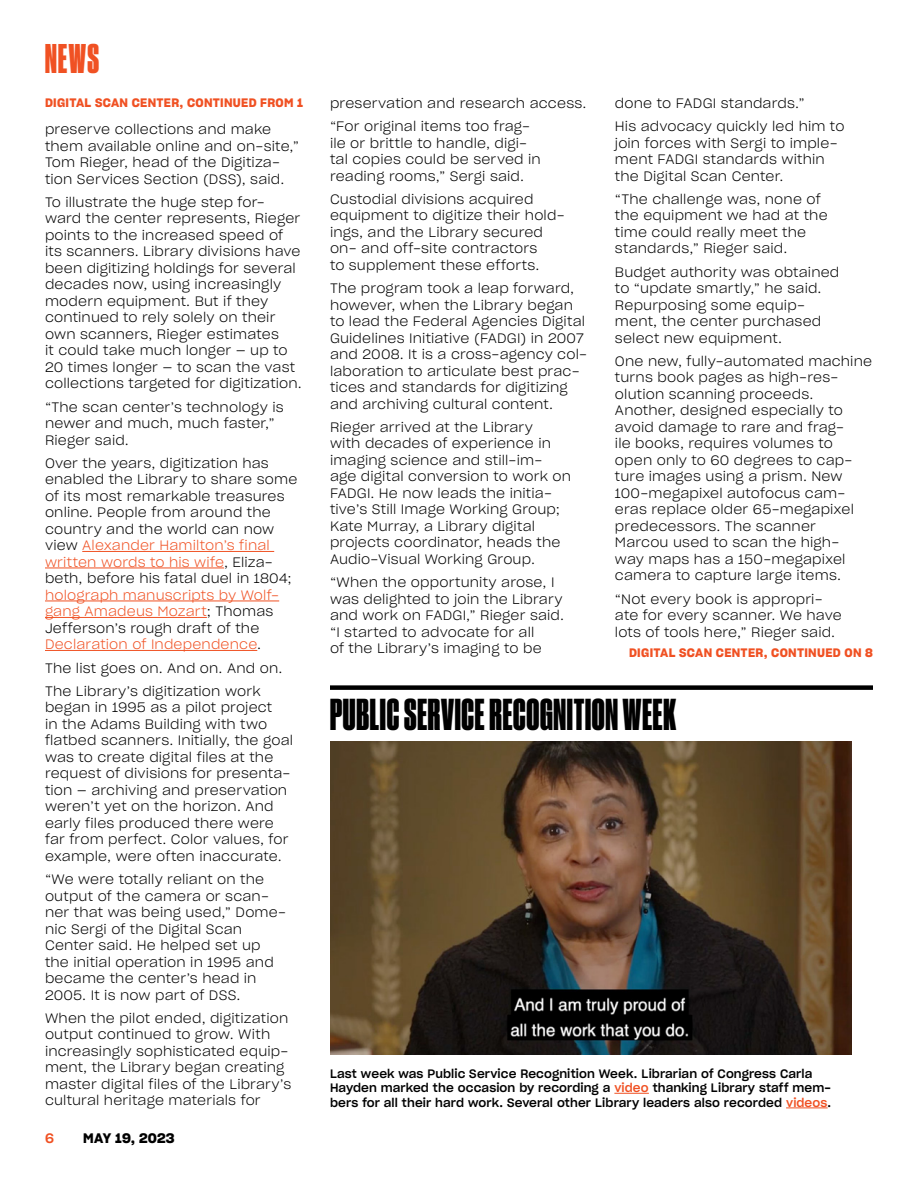
<style>
.page{position:relative;width:918px;height:1188px;background:#fff}
.page>*{position:absolute;margin:0;border:0;box-sizing:border-box;transform-origin:0 0}
.Wild_art_headline{font:42px "Druk Cond Super";letter-spacing:.015em;color:#000}
.t1{font:39px "Druk Cond Super";color:#f05123}
.Text{font:13.5px/16.5px "Sharp Grotesk Light 20";letter-spacing:.01em;color:#000}
.t2{font:13.5px "Sharp Grotesk Sm Bold 20";letter-spacing:.015em;color:#000}
.t3{font:13.5px "Sharp Grotesk Medium 20";color:#f05123}
.PHOTO_caption{font:12px/14.7px "Sharp Grotesk Medium 20";letter-spacing:.01em;color:#000}
.Continued_from{font:12px "Sharp Grotesk Sm Bold 20";letter-spacing:.025em;color:#f05123}
.Continued_on{font:12px "Sharp Grotesk Sm Bold 20";letter-spacing:.025em;color:#f05123}
.s1{color:#f05123}
</style>
<div class="page">
<hr style="left:82px;top:551px;width:192px;height:1px;background:#f05123">
<hr style="left:45px;top:568px;width:179px;height:1px;background:#f05123">
<hr style="left:45px;top:601px;width:234px;height:1px;background:#f05123">
<hr style="left:45px;top:617px;width:162px;height:1px;background:#f05123">
<hr style="left:45px;top:650px;width:212px;height:1px;background:#f05123">
<div style="left:330px;top:685px;width:543px;height:5px;background:#000"></div>
<img style="left:330px;top:741px;width:521px;height:313px">
<hr style="left:614px;top:1093px;width:35px;height:1px;background:#f05123">
<hr style="left:786px;top:1108px;width:42px;height:1px;background:#f05123">
<h2 class="t1" style="left:45px;top:35px;width:56px">NEWS</h2>
<p class="Continued_from" style="left:45px;top:93px;width:260px">DIGITAL SCAN CENTER, CONTINUED FROM 1</p>
<p class="Text" style="left:330px;top:94px;width:258px">preservation and research access.</p>
<p class="Text" style="left:330px;top:118px;width:212px">“For original items too frag&shy;ile or brittle to handle, digi&shy;tal copies could be served in reading rooms,” Sergi said.</p>
<p class="Text" style="left:330px;top:190px;width:236px">Custodial divisions acquired equipment to digitize their hold&shy;ings, and the Library secured on- and off-site contractors<br>to supplement these efforts.</p>
<p class="Text" style="left:330px;top:280px;width:259px">The program took a leap forward, however, when the Library began to lead the Federal Agencies Digital Guidelines Initiative (FADGI) in 2007 and 2008. It is a cross-agency col&shy;laboration to articulate best prac&shy;tices and standards for digitizing and archiving cultural content.</p>
<p class="Text" style="left:330px;top:418px;width:243px">Rieger arrived at the Library<br>with decades of experience in imaging science and still-im&shy;age digital conversion to work on<br>FADGI. He now leads the initia&shy;tive’s Still Image Working Group;<br>Kate Murray, a Library digital projects coordinator, heads the<br>Audio-Visual Working Group.</p>
<p class="Text" style="left:330px;top:574px;width:236px">“When the opportunity arose, I was delighted to join the Library and work on FADGI,” Rieger said. “I started to advocate for all<br>of the Library’s imaging to be</p>
<p class="Text" style="left:615px;top:94px;width:191px">done to FADGI standards.”</p>
<p class="Text" style="left:615px;top:118px;width:231px">His advocacy quickly led him to join forces with Sergi to imple&shy;ment FADGI standards within the Digital Scan Center.</p>
<p class="Text" style="left:615px;top:190px;width:214px">“The challenge was, none of the equipment we had at the time could really meet the standards,” Rieger said.</p>
<p class="Text" style="left:615px;top:263px;width:226px">Budget authority was obtained to “update smartly,” he said.<br>Repurposing some equip&shy;ment, the center purchased select new equipment.</p>
<p class="Text" style="left:615px;top:352px;width:259px">One new, fully-automated machine turns book pages as high-res&shy;olution scanning proceeds.<br>Another, designed especially to avoid damage to rare and frag-<br>ile books, requires volumes to open only to 60 degrees to cap&shy;ture images using a prism. New<br>100-megapixel autofocus cam&shy;eras replace older 65-megapixel predecessors. The scanner<br>Marcou used to scan the high-<br>way maps has a 150-megapixel camera to capture large items.</p>
<p class="Text" style="left:615px;top:590px;width:228px">“Not every book is appropri&shy;ate for every scanner. We have lots of tools here,” Rieger said.</p>
<p class="Continued_on" style="left:629px;top:643px;width:245px">DIGITAL SCAN CENTER, CONTINUED ON 8</p>
<p class="Wild_art_headline" style="left:330px;top:689px;width:348px">PUBLIC SERVICE RECOGNITION WEEK</p>
<p class="Text" style="left:45px;top:121px;width:256px">preserve collections and make them available online and on-site,” Tom Rieger, head of the Digitiza&shy;tion Services Section (DSS), said.</p>
<p class="Text" style="left:45px;top:193px;width:258px">To illustrate the huge step for&shy;ward the center represents, Rieger points to the increased speed of its scanners. Library divisions have been digitizing holdings for several decades now, using increasingly modern equipment. But if they continued to rely solely on their own scanners, Rieger estimates<br>it could take much longer — up to 20 times longer — to scan the vast collections targeted for digitization.</p>
<p class="Text" style="left:45px;top:398px;width:240px">“The scan center’s technology is newer and much, much faster,”<br>Rieger said.</p>
<p class="Text" style="left:45px;top:454px;width:254px">Over the years, digitization has enabled the Library to share some of its most remarkable treasures online. People from around the country and the world can now view <span class="s1">Alexander Hamilton’s final written words to his wife</span>, Eliza&shy;beth, before his fatal duel in 1804; <span class="s1">holograph manuscripts by Wolf&shy;gang Amadeus Mozart</span>; Thomas<br>Jefferson’s rough draft of the<br><span class="s1">Declaration of Independence</span>.</p>
<p class="Text" style="left:45px;top:659px;width:239px">The list goes on. And on. And on.</p>
<p class="Text" style="left:45px;top:682px;width:250px">The Library’s digitization work began in 1995 as a pilot project<br>in the Adams Building with two flatbed scanners. Initially, the goal was to create digital files at the request of divisions for presenta&shy;tion — archiving and preservation weren’t yet on the horizon. And early files produced there were far from perfect. Color values, for example, were often inaccurate.</p>
<p class="Text" style="left:45px;top:871px;width:243px">“We were totally reliant on the output of the camera or scan&shy;ner that was being used,” Dome&shy;nic Sergi of the Digital Scan<br>Center said. He helped set up the initial operation in 1995 and became the center’s head in<br>2005. It is now part of DSS.</p>
<p class="Text" style="left:45px;top:1009px;width:248px">When the pilot ended, digitization output continued to grow. With increasingly sophisticated equip&shy;ment, the Library began creating master digital files of the Library’s cultural heritage materials for</p>
<p class="PHOTO_caption" style="left:330px;top:1066px;width:503px">Last week was Public Service Recognition Week. Librarian of Congress Carla<br>Hayden marked the occasion by recording a <span class="s1">video</span> thanking Library staff mem&shy;bers for all their hard work. Several other Library leaders also recorded <span class="s1">videos</span>.</p>
<p class="t3" style="left:45px;top:1127px;width:10px">6</p>
<p class="t2" style="left:83px;top:1127px;width:93px">MAY 19, 2023</p>
</div>
